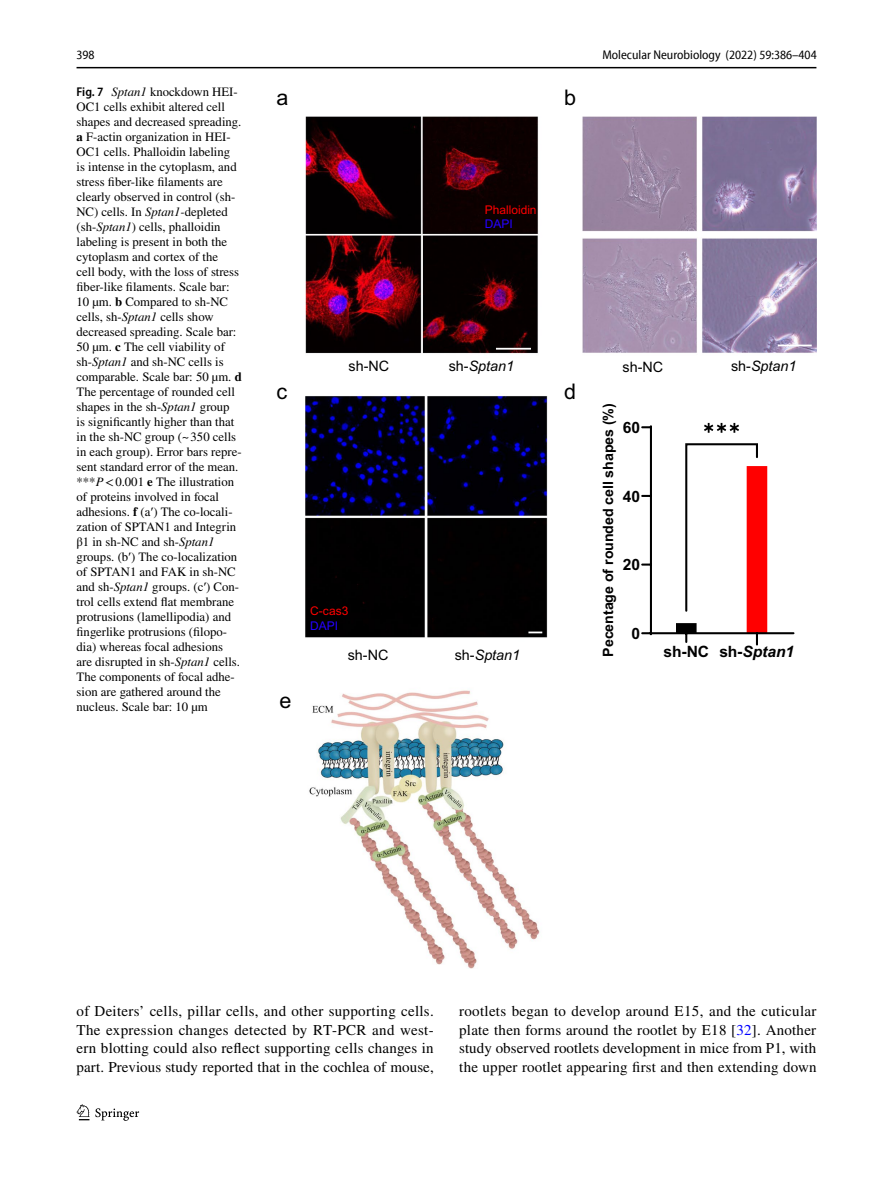
<style>
.page{position:relative;width:893px;height:1187px;background:#fff}
.page>*{position:absolute;margin:0;border:0;box-sizing:border-box;transform-origin:0 0}
.t1{font:21.6px "Arial 9";color:#000}
.t2{font:15.6px "Arial Bold 7";color:#000}
.t3{font:15px/18.8px "STIX";letter-spacing:.005em;color:#000;text-align:justify}
.t4{font:14.4px "Arial Italic 6";color:#000}
.t5{font:14.4px "Arial 9";color:#000}
.t6{font:14.25px "Arial Bold 7";letter-spacing:-.005em;color:#000}
.t7{font:12.75px/15px "STIX";color:#000}
.t8{font:semi-condensed 12.75px "Myriad Pro Unic";color:#000}
.t9{font:12px "Arial 9";color:#f00}
.t10{font:12px "Arial 9";color:#2400ff}
.s1{font-family:"Myriad Pro";font-weight:600;font-stretch:semi-condensed}
.s2{font-style:italic}
.s3{font-weight:700}
.s4{font-family:"Times New Roman"}
.s5{font-family:"Arial 9"}
.s6{font-family:"Arial Bold Italic 2"}
.s7{color:#00f}
</style>
<div class="page">
<hr style="left:77px;top:67px;width:739px;height:1px;background:#000">
<img style="left:306px;top:117px;width:510px;height:851px">
<div style="left:748px;top:467px;width:18px;height:165px;background:#f00"></div>
<div style="left:747px;top:466px;width:20px;height:167px;border:2px solid #f00"></div>
<div style="left:677px;top:624px;width:18px;height:8px;background:#000"></div>
<div style="left:676px;top:623px;width:21px;height:10px;border:2px solid #000"></div>
<hr style="left:650px;top:632px;width:143px;height:2px;background:#000">
<svg style="left:685px;top:634px;width:2px;height:8px"></svg>
<svg style="left:756px;top:634px;width:2px;height:10px"></svg>
<hr style="left:650px;top:426px;width:2px;height:208px;background:#000">
<svg style="left:642px;top:632px;width:8px;height:2px"></svg>
<svg style="left:642px;top:563px;width:8px;height:2px"></svg>
<svg style="left:642px;top:495px;width:8px;height:2px"></svg>
<svg style="left:642px;top:426px;width:8px;height:2px"></svg>
<svg style="left:684px;top:442px;width:75px;height:170px"></svg>
<svg style="left:704px;top:423px;width:35px;height:10px"></svg>
<svg style="left:528px;top:631px;width:14px;height:2px"></svg>
<hr style="left:496px;top:348px;width:35px;height:1px;background:#fff">
<hr style="left:778px;top:344px;width:34px;height:2px;background:#fff">
<svg style="left:77px;top:1104px;width:12px;height:16px"></svg>
<svg style="left:95px;top:1108px;width:44px;height:12px"></svg>
<p class="t8" style="left:77px;top:50px;width:20px">398</p>
<p class="t8" style="left:602px;top:50px;width:216px">Molecular Neurobiology (2022) 59:386–404</p>
<p class="t7" style="left:77px;top:85px;width:167px"><span class="s1">Fig. 7</span> <span class="s2">Sptan1</span> knockdown HEI-<br>OC1 cells exhibit altered cell shapes and decreased spreading. <span class="s3">a</span> F-actin organization in HEI-<br>OC1 cells. Phalloidin labeling is intense in the cytoplasm, and stress fiber-like filaments are clearly observed in control (sh-<br>NC) cells. In <span class="s2">Sptan1-</span>depleted (sh-<span class="s2">Sptan1</span>) cells, phalloidin labeling is present in both the cytoplasm and cortex of the<br>cell body, with the loss of stress fiber-like filaments. Scale bar:<br>10 µm. <span class="s3">b</span> Compared to sh-NC cells, sh-<span class="s2">Sptan1</span> cells show decreased spreading. Scale bar:<br>50 µm. <span class="s3">c</span> The cell viability of sh-<span class="s2">Sptan1</span> and sh-NC cells is comparable. Scale bar: 50 µm. <span class="s3">d<br></span>The percentage of rounded cell shapes in the sh-<span class="s2">Sptan1</span> group<br>is significantly higher than that in the sh-NC group (~350 cells in each group). Error bars repre&shy;sent standard error of the mean. ***<span class="s2">P</span>&lt;0.001 <span class="s3">e</span> The illustration of proteins involved in focal adhesions. <span class="s3">f</span> (a<span class="s4">′</span>) The co-locali&shy;zation of SPTAN1 and Integrin β1 in sh-NC and sh-<span class="s2">Sptan1 </span>groups. (b<span class="s4">′</span>) The co-localization of SPTAN1 and FAK in sh-NC and sh-<span class="s2">Sptan1</span> groups. (c<span class="s4">′</span>) Con&shy;trol cells extend flat membrane protrusions (lamellipodia) and fingerlike protrusions (filopo&shy;dia) whereas focal adhesions are disrupted in sh-<span class="s2">Sptan1</span> cells.<br>The components of focal adhe&shy;sion are gathered around the nucleus. Scale bar: 10 µm</p>
<h1 class="t1" style="left:276px;top:85px;width:13px">a</h1>
<h1 class="t1" style="left:564px;top:85px;width:13px">b</h1>
<p class="t9" style="left:485px;top:203px;width:53px">Phalloidin</p>
<p class="t10" style="left:485px;top:217px;width:29px">DAPI</p>
<p class="t5" style="left:349px;top:358px;width:42px">sh-NC</p>
<p class="t4" style="left:449px;top:358px;width:67px"><span class="s5">sh-</span>Sptan1</p>
<h1 class="t1" style="left:276px;top:379px;width:12px">c</h1>
<h1 class="t1" style="left:564px;top:379px;width:13px">d</h1>
<p class="t9" style="left:310px;top:604px;width:40px">C-cas3</p>
<p class="t10" style="left:310px;top:618px;width:29px">DAPI</p>
<p class="t5" style="left:348px;top:646px;width:42px">sh-NC</p>
<p class="t4" style="left:455px;top:646px;width:67px"><span class="s5">sh-</span>Sptan1</p>
<h1 class="t1" style="left:279px;top:688px;width:13px">e</h1>
<p class="t5" style="left:622px;top:359px;width:42px">sh-NC</p>
<p class="t4" style="left:731px;top:358px;width:67px"><span class="s5">sh-</span>Sptan1</p>
<p class="t6" style="left:600px;top:656px;width:255px;rotate:-90deg">Pecentage of rounded cell shapes (%)</p>
<p class="t2" style="left:623px;top:418px;width:19px">60</p>
<p class="t2" style="left:623px;top:487px;width:19px">40</p>
<p class="t2" style="left:623px;top:555px;width:19px">20</p>
<p class="t2" style="left:631px;top:624px;width:10px">0</p>
<p class="t2" style="left:663px;top:643px;width:132px">sh-NC sh-<span class="s6">Sptan1</span></p>
<p class="t3" style="left:77px;top:1002px;width:359px">of Deiters’ cells, pillar cells, and other supporting cells.<br>The expression changes detected by RT-PCR and west&shy;ern blotting could also reflect supporting cells changes in part. Previous study reported that in the cochlea of mouse,</p>
<p class="t3" style="left:459px;top:1002px;width:359px">rootlets began to develop around E15, and the cuticular plate then forms around the rootlet by E18 [<span class="s7">32</span>]. Another study observed rootlets development in mice from P1, with the upper rootlet appearing first and then extending down</p>
</div>
